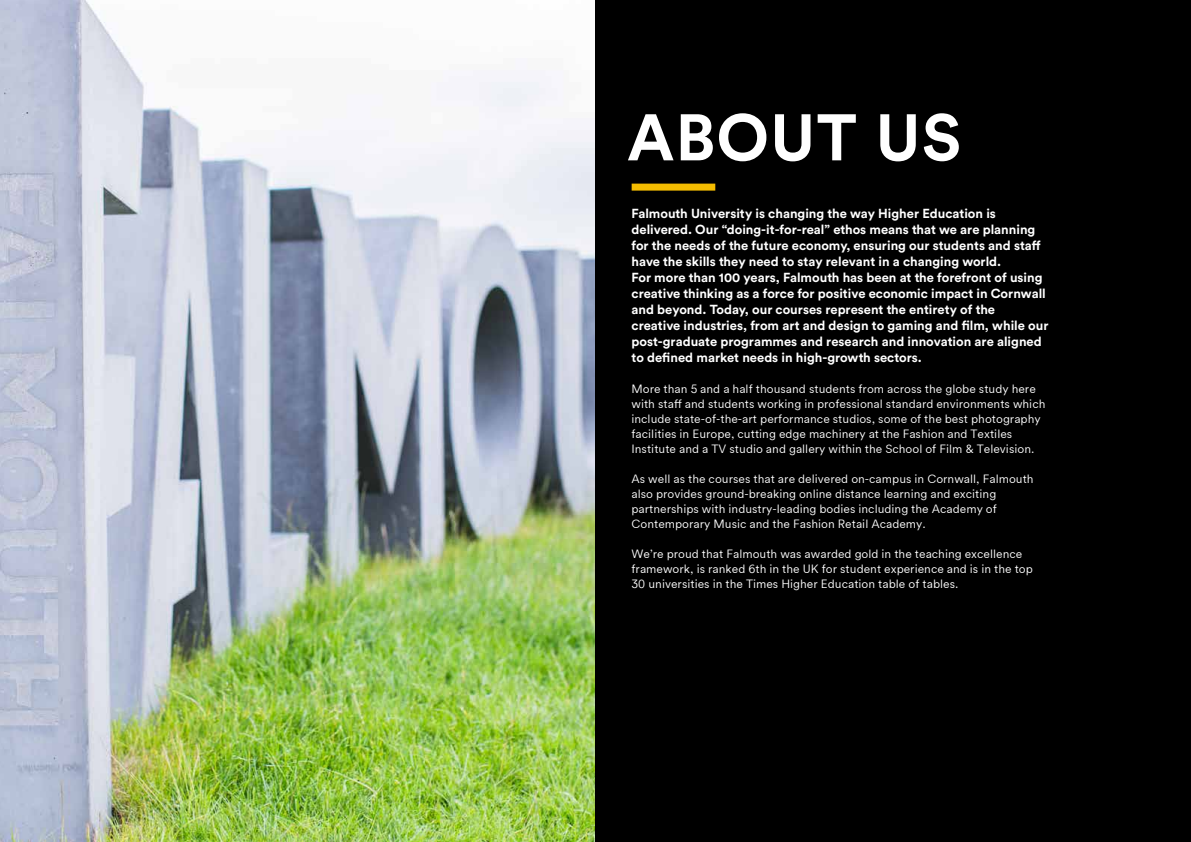
<style>
.page{position:relative;width:1191px;height:842px;background:#fff}
.page>*{position:absolute;margin:0;border:0;box-sizing:border-box;transform-origin:0 0}
.t1{font:700 65px "Circular Pro";letter-spacing:.02em;color:#fff}
.t2{font:700 13px/16px "Circular Pro";color:#fff}
.t3{font:300 12px/15px "Circular Pro";color:#fff}
</style>
<div class="page">
<img style="left:0;top:0;width:595px;height:842px">
<div style="left:595px;top:0;width:596px;height:842px;background:#000"></div>
<div style="left:631px;top:184px;width:84px;height:7px;background:#f4bc00"></div>
<h1 class="t1" style="left:627px;top:93px;width:335px">ABOUT US</h1>
<p class="t2" style="left:631px;top:205px;width:418px">Falmouth University is changing the way Higher Education is delivered. Our “doing-it-for-real” ethos means that we are planning for the needs of the future economy, ensuring our students and staff have the skills they need to stay relevant in a changing world.<br>For more than 100 years, Falmouth has been at the forefront of using creative thinking as a force for positive economic impact in Cornwall and beyond. Today, our courses represent the entirety of the<br>creative industries, from art and design to gaming and film, while our post-graduate programmes and research and innovation are aligned to defined market needs in high-growth sectors.</p>
<p class="t3" style="left:631px;top:381px;width:415px">More than 5 and a half thousand students from across the globe study here with staff and students working in professional standard environments which include state-of-the-art performance studios, some of the best photography facilities in Europe, cutting edge machinery at the Fashion and Textiles Institute and a TV studio and gallery within the School of Film &amp; Television.</p>
<p class="t3" style="left:631px;top:471px;width:404px">As well as the courses that are delivered on-campus in Cornwall, Falmouth also provides ground-breaking online distance learning and exciting partnerships with industry-leading bodies including the Academy of Contemporary Music and the Fashion Retail Academy.</p>
<p class="t3" style="left:631px;top:546px;width:403px">We’re proud that Falmouth was awarded gold in the teaching excellence framework, is ranked 6th in the UK for student experience and is in the top<br>30 universities in the Times Higher Education table of tables.</p>
</div>
